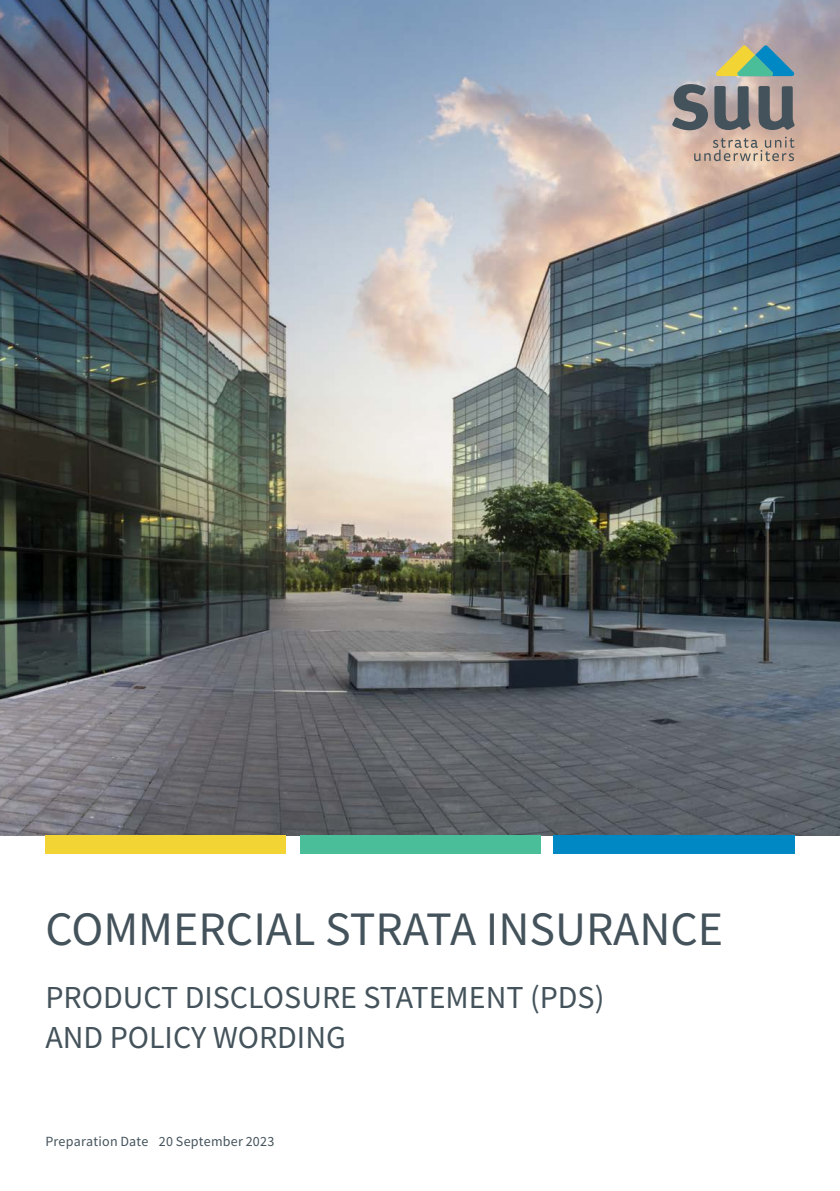
<style>
.page{position:relative;width:840px;height:1191px;background:#fff}
.page>*{position:absolute;margin:0;border:0;box-sizing:border-box;transform-origin:0 0}
.t1{font:48px "Source Sans Pro";color:#44535b}
.t2{font:32px/40px "Source Sans Pro";color:#44535b}
.t3{font:14px "Source Sans Pro";letter-spacing:.015em;color:#44535b}
</style>
<div class="page">
<img style="left:0;top:0;width:839px;height:836px">
<svg style="left:693px;top:137px;width:101px;height:24px;background:#c0a898"></svg>
<svg style="left:671px;top:84px;width:36px;height:46px;background:#7a7c7f"></svg>
<svg style="left:714px;top:86px;width:36px;height:44px;background:#6d7175"></svg>
<svg style="left:758px;top:86px;width:36px;height:44px;background:#707173"></svg>
<svg style="left:714px;top:45px;width:80px;height:31px;background:#86ae96"></svg>
<div style="left:45px;top:836px;width:240px;height:18px;background:#f3d435"></div>
<div style="left:300px;top:836px;width:240px;height:18px;background:#4abd99"></div>
<div style="left:553px;top:836px;width:241px;height:18px;background:#0088c4"></div>
<h1 class="t1" style="left:45px;top:898px;width:679px">COMMERCIAL STRATA INSURANCE</h1>
<p class="t2" style="left:45px;top:976px;width:560px">PRODUCT DISCLOSURE STATEMENT (PDS)<br>AND POLICY WORDING</p>
<p class="t3" style="left:45px;top:1132px;width:230px">Preparation Date 20 September 2023</p>
</div>
